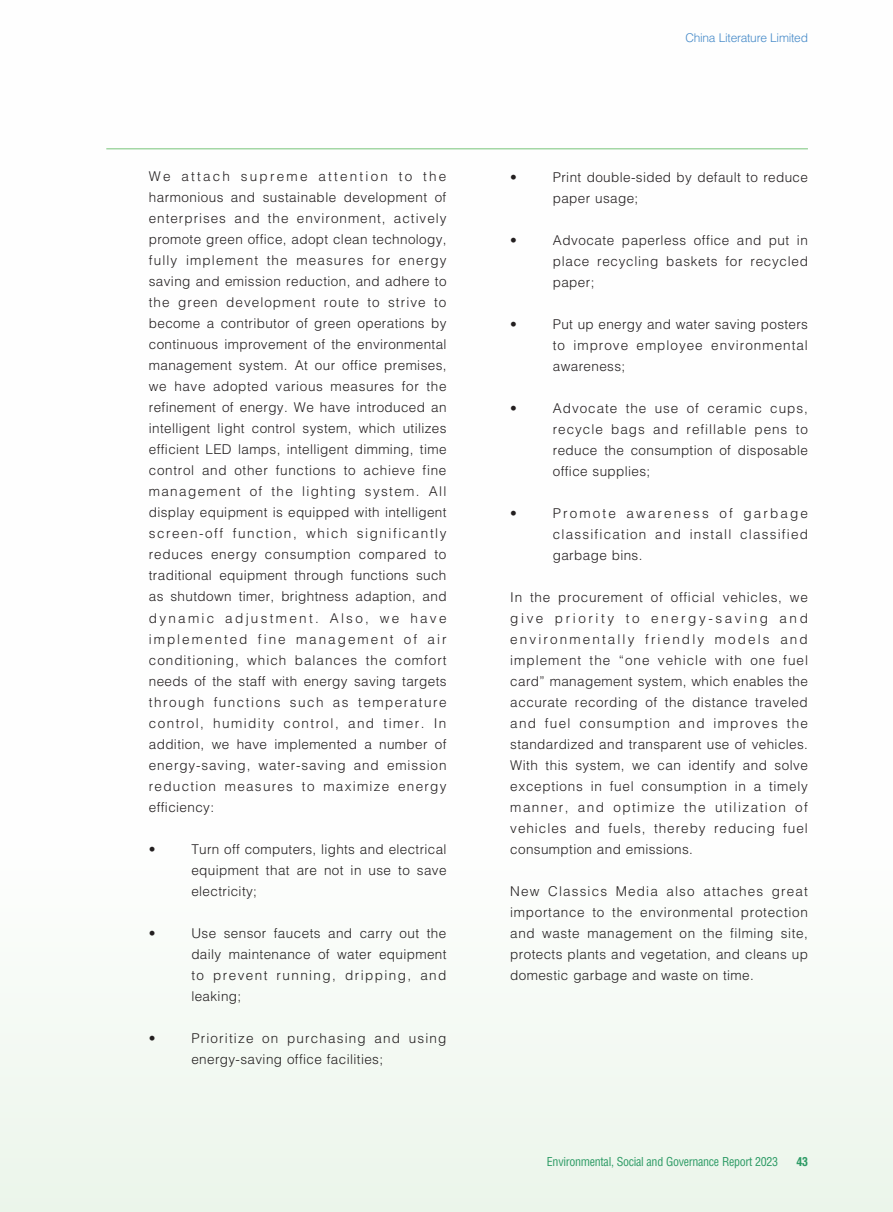
<style>
.page{position:relative;width:893px;height:1212px;background:#fff}
.page>*{position:absolute;margin:0;border:0;box-sizing:border-box;transform-origin:0 0}
.t1{font:300 13.5px/21px "Helvetica LT Std";letter-spacing:.04em;color:#231f20;text-align:justify}
.t2{font:300 13.5px/21px "Helvetica LT Std";letter-spacing:.085em;color:#231f20}
.t3{font:condensed 12px "Helvetica LT Std";letter-spacing:-.025em;color:#2d9b65}
.t4{font:300 12px "Helvetica LT Std";letter-spacing:-.02em;color:#4489c8}
.t5{font:700 condensed 12px "Helvetica LT Std";color:#2d9b65}
</style>
<div class="page">
<div style="left:0;top:0;width:893px;height:1212px;background:linear-gradient(to bottom,#fff,#f4faf4)"></div>
<hr style="left:106px;top:148px;width:702px;height:1px;background:#77c479">
<p class="t1" style="left:149px;top:166px;width:299px">We attach supreme attention to the harmonious and sustainable development of enterprises and the environment, actively promote green office, adopt clean technology, fully implement the measures for energy saving and emission reduction, and adhere to the green development route to strive to become a contributor of green operations by continuous improvement of the environmental management system. At our office premises, we have adopted various measures for the refinement of energy. We have introduced an intelligent light control system, which utilizes efficient LED lamps, intelligent dimming, time control and other functions to achieve fine management of the lighting system. All display equipment is equipped with intelligent screen-off function, which significantly reduces energy consumption compared to traditional equipment through functions such as shutdown timer, brightness adaption, and dynamic adjustment. Also, we have implemented fine management of air conditioning, which balances the comfort needs of the staff with energy saving targets through functions such as temperature control, humidity control, and timer. In addition, we have implemented a number of energy-saving, water-saving and emission reduction measures to maximize energy efficiency:</p>
<p class="t1" style="left:149px;top:838px;width:8px">•</p>
<p class="t1" style="left:191px;top:838px;width:257px">Turn off computers, lights and electrical equipment that are not in use to save electricity;</p>
<p class="t1" style="left:149px;top:922px;width:8px">•</p>
<p class="t1" style="left:191px;top:922px;width:257px">Use sensor faucets and carry out the daily maintenance of water equipment to prevent running, dripping, and leaking;</p>
<p class="t1" style="left:149px;top:1027px;width:8px">•</p>
<p class="t2" style="left:191px;top:1027px;width:257px">Prioritize on purchasing and using energy-saving office facilities;</p>
<p class="t4" style="left:685px;top:30px;width:124px">China Literature Limited</p>
<p class="t1" style="left:510px;top:166px;width:8px">•</p>
<p class="t1" style="left:553px;top:166px;width:257px">Print double-sided by default to reduce paper usage;</p>
<p class="t1" style="left:510px;top:229px;width:8px">•</p>
<p class="t1" style="left:553px;top:229px;width:257px">Advocate paperless office and put in place recycling baskets for recycled paper;</p>
<p class="t1" style="left:510px;top:313px;width:8px">•</p>
<p class="t1" style="left:553px;top:313px;width:257px">Put up energy and water saving posters to improve employee environmental awareness;</p>
<p class="t1" style="left:510px;top:397px;width:8px">•</p>
<p class="t1" style="left:553px;top:397px;width:257px">Advocate the use of ceramic cups, recycle bags and refillable pens to reduce the consumption of disposable office supplies;</p>
<p class="t1" style="left:510px;top:502px;width:8px">•</p>
<p class="t1" style="left:553px;top:502px;width:257px">Promote awareness of garbage classification and install classified garbage bins.</p>
<p class="t1" style="left:510px;top:586px;width:299px;text-align:left">In the procurement of official vehicles, we give priority to energy-saving and environmentally friendly models and implement the “one vehicle with one fuel card” management system, which enables the accurate recording of the distance traveled and fuel consumption and improves the standardized and transparent use of vehicles.<br>With this system, we can identify and solve exceptions in fuel consumption in a timely manner, and optimize the utilization of vehicles and fuels, thereby reducing fuel consumption and emissions.</p>
<p class="t1" style="left:510px;top:880px;width:299px">New Classics Media also attaches great importance to the environmental protection and waste management on the filming site, protects plants and vegetation, and cleans up domestic garbage and waste on time.</p>
<p class="t3" style="left:547px;top:1154px;width:233px">Environmental, Social and Governance Report 2023</p>
<p class="t5" style="left:796px;top:1154px;width:13px">43</p>
</div>
